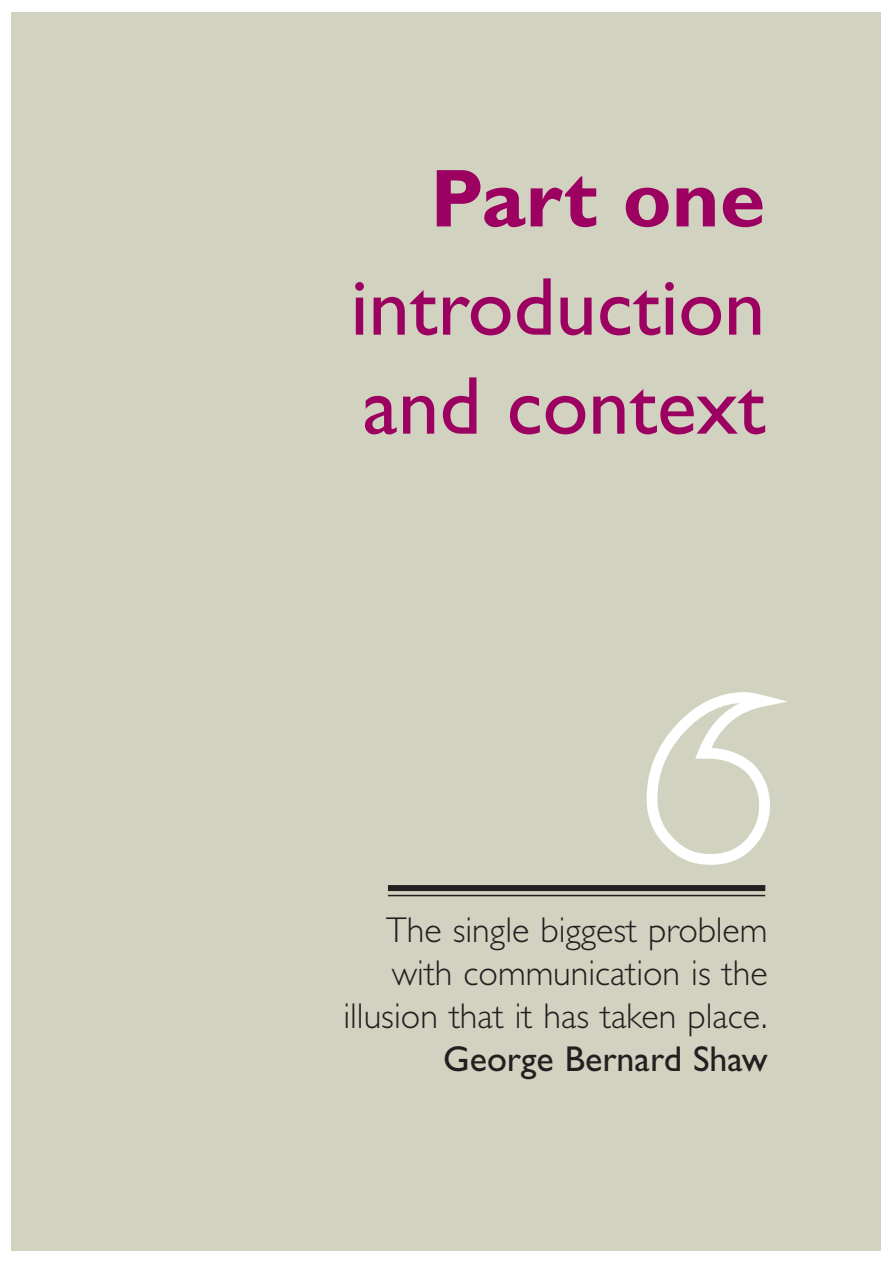
<style>
.page{position:relative;width:893px;height:1263px;background:#fff}
.page>*{position:absolute;margin:0;border:0;box-sizing:border-box;transform-origin:0 0}
.t1{font:900px "Mona Lisa Solid ITCTT";color:#d1d2c0}
.t2{font:82.5px/108.3px "Gill Sans";color:#9c0060;text-align:right}
.t3{font:300 36px/43.2px "Gill Sans";color:#231f20;text-align:right}
.s1{font-weight:700}
.s2{font-weight:400}
</style>
<div class="page">
<div style="left:11px;top:12px;width:870px;height:1239px;background:#d1d2c0"></div>
<div style="left:388px;top:885px;width:377px;height:6px;background:#231f20"></div>
<hr style="left:388px;top:895px;width:377px;height:1px;background:#231f20">
<p class="t2" style="left:350px;top:154px;width:416px"><span class="s1">Part one </span>introduction</p>
<p class="t2" style="left:363px;top:361px;width:404px">and context</p>
<p class="t1" style="left:625px;top:717px;width:168px">‘</p>
<p class="t3" style="left:343px;top:912px;width:426px">The single biggest problem with communication is the illusion that it has taken place.<br><span class="s2">George Bernard Shaw</span></p>
</div>
